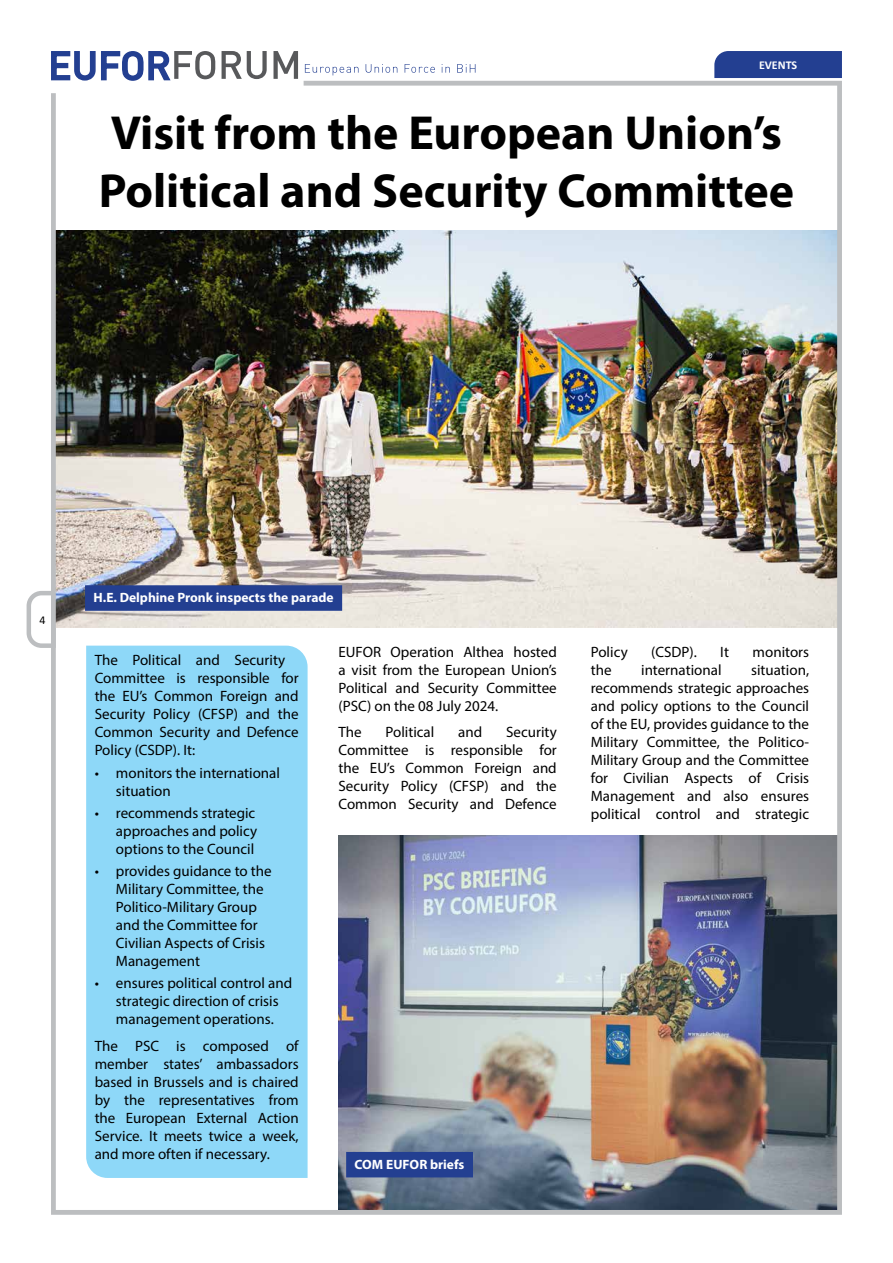
<style>
.page{position:relative;width:893px;height:1263px;background:#fff}
.page>*{position:absolute;margin:0;border:0;box-sizing:border-box;transform-origin:0 0}
.t1{font:700 48px/57.6px "Myriad Pro";color:#000}
.t2{font:15px/18px "Myriad Pro";color:#000;text-align:justify}
.t3{font:700 13.5px "Myriad Pro";color:#fff}
.t4{font:700 12px "Calibri";color:#fff}
.t5{font:12px "Calibri";color:#000}
</style>
<div class="page">
<svg style="left:222px;top:51px;width:45px;height:28px"></svg>
<svg style="left:273px;top:51px;width:25px;height:28px"></svg>
<svg style="left:51px;top:51px;width:164px;height:30px"></svg>
<svg style="left:305px;top:64px;width:53px;height:11px"></svg>
<svg style="left:366px;top:64px;width:31px;height:9px"></svg>
<svg style="left:405px;top:64px;width:30px;height:9px"></svg>
<svg style="left:442px;top:64px;width:8px;height:9px"></svg>
<svg style="left:457px;top:64px;width:18px;height:9px"></svg>
<svg style="left:26px;top:591px;width:25px;height:57px"></svg>
<div style="left:714px;top:51px;width:128px;height:27px;background:#233f91"></div>
<img style="left:51px;top:81px;width:791px;height:1134px">
<div style="left:86px;top:646px;width:222px;height:532px;background:#8ed8f8"></div>
<div style="left:346px;top:1152px;width:127px;height:25px;background:#233f91"></div>
<div style="left:85px;top:585px;width:257px;height:26px;background:#233f91"></div>
<p class="t4" style="left:759px;top:57px;width:40px">EVENTS</p>
<h1 class="t1" style="left:99px;top:103px;width:697px">Visit from the European Union’s<br>Political and Security Committee</h1>
<p class="t5" style="left:39px;top:612px;width:8px">4</p>
<p class="t3" style="left:94px;top:589px;width:242px">H.E. Delphine Pronk inspects the parade</p>
<p class="t2" style="left:95px;top:651px;width:206px;text-align:left">The Political and Security<br>Committee is responsible for the EU’s Common Foreign and<br>Security Policy (CFSP) and the<br>Common Security and Defence<br>Policy (CSDP). It:</p>
<p class="t2" style="left:116px;top:763px;width:166px;text-indent:-21px">• monitors the international situation</p>
<p class="t2" style="left:116px;top:804px;width:143px;text-align:left;text-indent:-21px">• recommends strategic approaches and policy options to the Council</p>
<p class="t2" style="left:116px;top:862px;width:157px;text-align:left;text-indent:-21px">• provides guidance to the<br>Military Committee, the<br>Politico-Military Group and the Committee for<br>Civilian Aspects of Crisis<br>Management</p>
<p class="t2" style="left:95px;top:974px;width:199px;text-align:center">• ensures political control and strategic direction of crisis management operations.</p>
<p class="t2" style="left:95px;top:1037px;width:206px">The PSC is composed of member states’ ambassadors based in Brussels and is chaired by the representatives from the European External Action Service. It meets twice a week, and more often if necessary.</p>
<p class="t2" style="left:338px;top:643px;width:220px">EUFOR Operation Althea hosted a visit from the European Union’s Political and Security Committee (PSC) on the 08 July 2024.</p>
<p class="t2" style="left:338px;top:723px;width:25px">The</p>
<p class="t2" style="left:386px;top:723px;width:50px">Political</p>
<p class="t2" style="left:458px;top:723px;width:26px">and</p>
<p class="t2" style="left:338px;top:723px;width:220px;text-indent:168px">Security Committee is responsible for the EU’s Common Foreign and Security Policy (CFSP) and the Common Security and Defence</p>
<p class="t3" style="left:355px;top:1155px;width:111px">COM EUFOR briefs</p>
<p class="t2" style="left:591px;top:643px;width:38px">Policy</p>
<p class="t2" style="left:651px;top:643px;width:47px">(CSDP).</p>
<p class="t2" style="left:720px;top:643px;width:10px">It</p>
<p class="t2" style="left:753px;top:643px;width:58px">monitors</p>
<p class="t2" style="left:591px;top:661px;width:22px">the</p>
<p class="t2" style="left:641px;top:661px;width:82px">international</p>
<p class="t2" style="left:591px;top:661px;width:220px;text-indent:160px">situation, recommends strategic approaches and policy options to the Council of the EU, provides guidance to the Military Committee, the Politico-Military Group and the Committee for Civilian Aspects of Crisis Management and also ensures political control and strategic</p>
</div>
